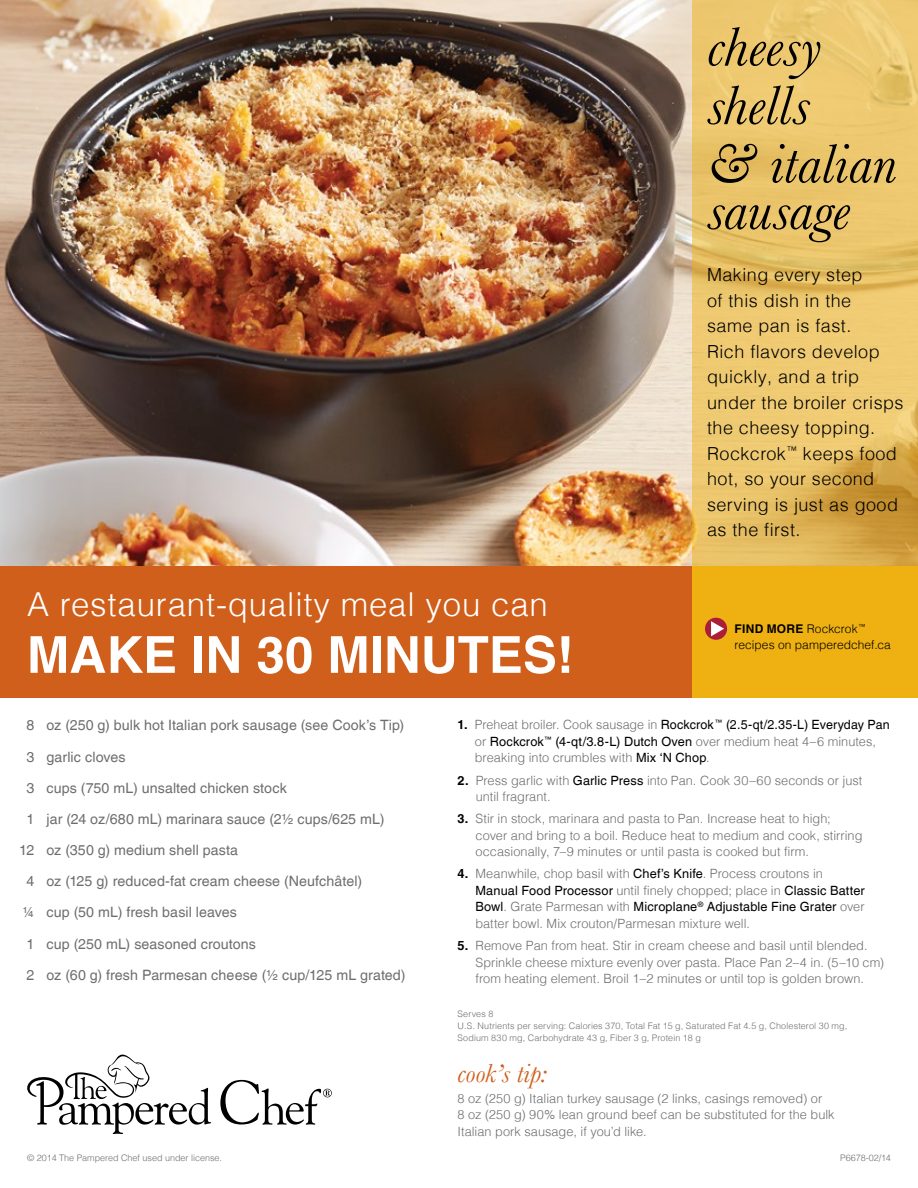
<style>
.page{position:relative;width:918px;height:1188px;background:#fff}
.page>*{position:absolute;margin:0;border:0;box-sizing:border-box;transform-origin:0 0}
.t1{font:italic 57px/58.5px "Baskerville";color:#000}
.t2{font:700 51px "Helvetica LT Com";color:#fff}
.t3{font:300 33px "Helvetica LT Com";letter-spacing:.025em;color:#fff}
.t4{font:italic 27px "Baskerville";color:#cf5f1b}
.t5{font:300 18px/25.5px "Helvetica LT Com";letter-spacing:.025em;color:#000}
.t6{font:14.25px "Helvetica LT Com";letter-spacing:.005em;color:#6d6e71}
.t7{font:300 12.75px/16.5px "Helvetica LT Com";color:#6d6e71}
.t8{font:300 12px/16.5px "Helvetica LT Com";letter-spacing:.005em;color:#000}
.t9{font:300 9px/12px "Helvetica LT Com";letter-spacing:.01em;color:#6d6e71}
.s1{font-weight:700}
.s2{font-weight:700;color:#000}
.s3{font-weight:400;color:#000}
</style>
<div class="page">
<img style="left:0;top:0;width:693px;height:566px">
<div style="left:0;top:566px;width:918px;height:132px;background:#cf5f1b"></div>
<svg style="left:693px;top:0;width:225px;height:566px;background:#e9c269"></svg>
<div style="left:693px;top:566px;width:225px;height:132px;background:#eeb111"></div>
<svg style="left:27px;top:1055px;width:184px;height:79px"></svg>
<svg style="left:220px;top:1080px;width:112px;height:45px"></svg>
<div style="left:705px;top:618px;width:22px;height:22px;background:#ac1d37;border-radius:50%"></div>
<svg style="left:711px;top:621px;width:13px;height:15px"></svg>
<h1 class="t1" style="left:707px;top:17px;width:191px">cheesy shells<br>&amp; italian</h1>
<h1 class="t1" style="left:707px;top:180px;width:144px">sausage</h1>
<h3 class="t3" style="left:27px;top:584px;width:523px">A restaurant-quality meal you can</h3>
<h2 class="t2" style="left:27px;top:624px;width:548px">MAKE IN 30 MINUTES!</h2>
<h3 class="t5" style="left:707px;top:262px;width:198px">Making every step<br>of this dish in the<br>same pan is fast.<br>Rich flavors develop quickly, and a trip under the broiler crisps the cheesy topping.<br>Rockcrok<sup>™</sup> keeps food hot, so your second serving is just as good as the first.</h3>
<p class="t8" style="left:735px;top:620px;width:158px"><span class="s1">FIND MORE</span> Rockcrok<sup>™ </sup>recipes on pamperedchef.ca</p>
<p class="t6" style="left:27px;top:717px;width:379px">8 oz (250 g) bulk hot Italian pork sausage (see Cook’s Tip)</p>
<p class="t6" style="left:27px;top:748px;width:101px">3 garlic cloves</p>
<p class="t6" style="left:27px;top:779px;width:262px">3 cups (750 mL) unsalted chicken stock</p>
<p class="t6" style="left:27px;top:811px;width:359px">1 jar (24 oz/680 mL) marinara sauce (2½ cups/625 mL)</p>
<p class="t6" style="left:19px;top:842px;width:220px">12 oz (350 g) medium shell pasta</p>
<p class="t6" style="left:27px;top:873px;width:337px">4 oz (125 g) reduced-fat cream cheese (Neufchâtel)</p>
<p class="t6" style="left:23px;top:904px;width:216px">¼ cup (50 mL) fresh basil leaves</p>
<p class="t6" style="left:27px;top:935px;width:231px">1 cup (250 mL) seasoned croutons</p>
<p class="t6" style="left:27px;top:966px;width:381px">2 oz (60 g) fresh Parmesan cheese (½ cup/125 mL grated)</p>
<p class="t7" style="left:475px;top:716px;width:416px;text-indent:-17px"><span class="s2">1.</span> Preheat broiler. Cook sausage in <span class="s3">Rockcrok</span> <sup>™</sup> <span class="s3">(2.5-qt/2.35-L) Everyday Pan </span>or <span class="s3">Rockcrok</span><sup>™</sup> <span class="s3">(4-qt/3.8-L) Dutch Oven</span> over medium heat 4–6 minutes, breaking into crumbles with <span class="s3">Mix ‘N Chop</span>.</p>
<p class="t7" style="left:476px;top:772px;width:388px;text-indent:-18px"><span class="s2">2.</span> Press garlic with <span class="s3">Garlic Press</span> into Pan. Cook 30–60 seconds or just until fragrant.</p>
<p class="t7" style="left:475px;top:810px;width:389px;text-indent:-18px"><span class="s2">3.</span> Stir in stock, marinara and pasta to Pan. Increase heat to high; cover and bring to a boil. Reduce heat to medium and cook, stirring occasionally, 7–9 minutes or until pasta is cooked but firm.</p>
<p class="t7" style="left:475px;top:865px;width:391px;text-indent:-18px"><span class="s2">4.</span> Meanwhile, chop basil with <span class="s3">Chef’s Knife</span>. Process croutons in <span class="s3">Manual Food Processor</span> until finely chopped; place in <span class="s3">Classic Batter Bowl</span>. Grate Parmesan with <span class="s3">Microplane</span><sup>®</sup> <span class="s3">Adjustable Fine Grater</span> over batter bowl. Mix crouton/Parmesan mixture well.</p>
<p class="t7" style="left:475px;top:937px;width:410px;text-indent:-18px"><span class="s2">5.</span> Remove Pan from heat. Stir in cream cheese and basil until blended.<br>Sprinkle cheese mixture evenly over pasta. Place Pan 2–4 in. (5–10 cm) from heating element. Broil 1–2 minutes or until top is golden brown.</p>
<p class="t9" style="left:458px;top:1008px;width:391px">Serves 8<br>U.S. Nutrients per serving: Calories 370, Total Fat 15 g, Saturated Fat 4.5 g, Cholesterol 30 mg,<br>Sodium 830 mg, Carbohydrate 43 g, Fiber 3 g, Protein 18 g</p>
<h3 class="t4" style="left:458px;top:1057px;width:91px">cook’s tip:</h3>
<p class="t7" style="left:458px;top:1090px;width:379px">8 oz (250 g) Italian turkey sausage (2 links, casings removed) or<br>8 oz (250 g) 90% lean ground beef can be substituted for the bulk<br>Italian pork sausage, if you’d like.</p>
<p class="t9" style="left:27px;top:1151px;width:197px">© 2014 The Pampered Chef used under license.</p>
<p class="t9" style="left:840px;top:1151px;width:52px">P6678-02/14</p>
</div>
